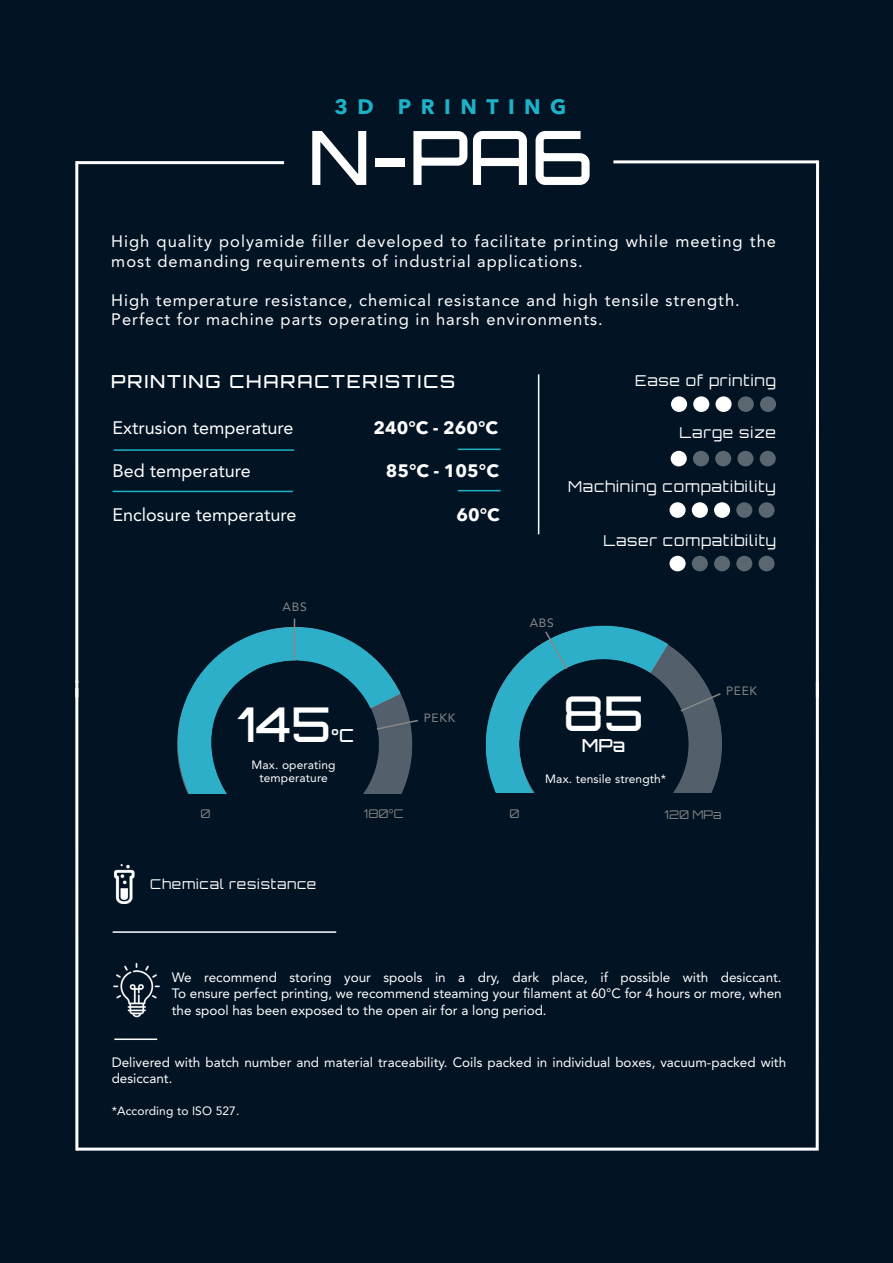
<style>
.page{position:relative;width:893px;height:1263px;background:#fff}
.page>*{position:absolute;margin:0;border:0;box-sizing:border-box;transform-origin:0 0}
.t1{font:500 75px "Orbitron";color:#fff}
.t2{font:500 48px "Orbitron";color:#fff}
.t3{font:700 21px "Avenir Next LT Pro";letter-spacing:.45em;color:#1eb2c8}
.t4{font:18px "Avenir LT Std";color:#fff}
.t5{font:500 18px "Orbitron";letter-spacing:.1em;color:#fff}
.t6{font:700 18px "Avenir Next LT Pro";color:#fff}
.t7{font:16.5px/19.5px "Avenir LT Std";letter-spacing:.06em;color:#fff}
.t8{font:300 15px "Orbitron";letter-spacing:.06em;color:#fff}
.t9{font:13.5px/16.5px "Avenir LT Std";color:#fff;text-align:justify}
.t10{font:300 13.5px "Orbitron";letter-spacing:.06em;color:#fff}
.t11{font:12px "Avenir LT Std";letter-spacing:.01em;color:#fff}
.t12{font:12px "Avenir LT Std";letter-spacing:.06em;color:#878787}
.t13{font:300 12px "Orbitron";color:#808080}
</style>
<div class="page">
<div style="left:0;top:0;width:893px;height:1242px;background:#021424"></div>
<div style="left:0;top:39px;width:893px;height:1224px;background:#021424"></div>
<img style="left:177px;top:623px;width:236px;height:171px">
<hr style="left:75px;top:161px;width:3px;height:989px;background:#fff">
<hr style="left:816px;top:160px;width:3px;height:990px;background:#fff">
<hr style="left:613px;top:160px;width:204px;height:3px;background:#fff">
<hr style="left:77px;top:1147px;width:739px;height:3px;background:#fff">
<hr style="left:77px;top:161px;width:207px;height:3px;background:#fff">
<hr style="left:114px;top:449px;width:180px;height:2px;background:#1eb2c8">
<hr style="left:113px;top:491px;width:180px;height:1px;background:#1eb2c8">
<hr style="left:458px;top:449px;width:43px;height:1px;background:#1eb2c8">
<hr style="left:458px;top:490px;width:43px;height:1px;background:#1eb2c8">
<hr style="left:538px;top:374px;width:1px;height:160px;background:#fff">
<hr style="left:113px;top:931px;width:223px;height:2px;background:#fff">
<svg style="left:738px;top:396px;width:16px;height:16px"></svg>
<div style="left:737px;top:451px;width:16px;height:15px;background:#5a6670;border-radius:50%"></div>
<svg style="left:736px;top:502px;width:16px;height:16px"></svg>
<div style="left:736px;top:556px;width:16px;height:15px;background:#5a6670;border-radius:50%"></div>
<div style="left:693px;top:396px;width:16px;height:16px;background:#fff;border-radius:50%"></div>
<div style="left:693px;top:451px;width:16px;height:15px;background:#5a6670;border-radius:50%"></div>
<div style="left:692px;top:502px;width:16px;height:16px;background:#fff;border-radius:50%"></div>
<div style="left:692px;top:556px;width:16px;height:15px;background:#5a6670;border-radius:50%"></div>
<div style="left:671px;top:396px;width:16px;height:16px;background:#fff;border-radius:50%"></div>
<div style="left:671px;top:451px;width:16px;height:15px;background:#fff;border-radius:50%"></div>
<div style="left:669px;top:502px;width:17px;height:16px;background:#fff;border-radius:50%"></div>
<div style="left:669px;top:556px;width:17px;height:15px;background:#fff;border-radius:50%"></div>
<svg style="left:760px;top:396px;width:16px;height:16px"></svg>
<div style="left:760px;top:451px;width:16px;height:15px;background:#5a6670;border-radius:50%"></div>
<svg style="left:758px;top:502px;width:17px;height:16px"></svg>
<svg style="left:758px;top:556px;width:17px;height:15px"></svg>
<div style="left:715px;top:396px;width:17px;height:16px;background:#fff;border-radius:50%"></div>
<div style="left:715px;top:451px;width:16px;height:15px;background:#5a6670;border-radius:50%"></div>
<div style="left:714px;top:502px;width:16px;height:16px;background:#fff;border-radius:50%"></div>
<div style="left:714px;top:556px;width:16px;height:15px;background:#5a6670;border-radius:50%"></div>
<hr style="left:294px;top:619px;width:1px;height:42px;background:#878787">
<svg style="left:375px;top:719px;width:43px;height:12px"></svg>
<img style="left:114px;top:864px;width:21px;height:40px">
<img style="left:485px;top:625px;width:237px;height:168px">
<svg style="left:544px;top:630px;width:25px;height:41px"></svg>
<svg style="left:679px;top:692px;width:43px;height:21px"></svg>
<img style="left:113px;top:963px;width:47px;height:54px">
<hr style="left:114px;top:1038px;width:43px;height:2px;background:#fff">
<p class="t3" style="left:334px;top:94px;width:233px">3D PRINTING</p>
<p class="t1" style="left:308px;top:111px;width:286px">N-PA6</p>
<p class="t7" style="left:111px;top:232px;width:666px">High quality polyamide filler developed to facilitate printing while meeting the most demanding requirements of industrial applications.</p>
<p class="t7" style="left:111px;top:290px;width:630px">High temperature resistance, chemical resistance and high tensile strength.</p>
<p class="t7" style="left:111px;top:310px;width:493px">Perfect for machine parts operating in harsh environments.</p>
<p class="t5" style="left:111px;top:370px;width:345px">PRINTING CHARACTERISTICS</p>
<p class="t4" style="left:113px;top:417px;width:182px">Extrusion temperature</p>
<p class="t6" style="left:373px;top:416px;width:126px">240°C - 260°C</p>
<p class="t4" style="left:113px;top:460px;width:140px">Bed temperature</p>
<p class="t6" style="left:386px;top:460px;width:115px">85°C - 105°C</p>
<p class="t4" style="left:113px;top:504px;width:185px">Enclosure temperature</p>
<p class="t6" style="left:457px;top:503px;width:45px">60°C</p>
<p class="t12" style="left:283px;top:600px;width:26px">ABS</p>
<p class="t8" style="left:635px;top:370px;width:142px">Ease of printing</p>
<p class="t8" style="left:680px;top:423px;width:98px">Large size</p>
<p class="t8" style="left:568px;top:477px;width:209px">Machining compatibility</p>
<p class="t8" style="left:604px;top:530px;width:174px">Laser compatibility</p>
<p class="t12" style="left:530px;top:616px;width:26px">ABS</p>
<p class="t2" style="left:237px;top:694px;width:95px">145</p>
<p class="t5" style="left:331px;top:724px;width:24px">°C</p>
<p class="t11" style="left:252px;top:758px;width:86px">Max. operating</p>
<p class="t11" style="left:259px;top:771px;width:70px">temperature</p>
<p class="t13" style="left:200px;top:806px;width:12px">0</p>
<p class="t13" style="left:364px;top:806px;width:41px">180°C</p>
<p class="t12" style="left:424px;top:710px;width:33px">PEKK</p>
<p class="t2" style="left:564px;top:683px;width:81px">85</p>
<p class="t5" style="left:582px;top:735px;width:45px">MPa</p>
<p class="t11" style="left:545px;top:772px;width:122px">Max. tensile strength*</p>
<p class="t12" style="left:726px;top:684px;width:33px">PEEK</p>
<p class="t13" style="left:509px;top:806px;width:12px">0</p>
<p class="t13" style="left:664px;top:807px;width:58px">120 MPa</p>
<p class="t10" style="left:150px;top:876px;width:168px">Chemical resistance</p>
<p class="t9" style="left:172px;top:969px;width:611px">We recommend storing your spools in a dry, dark place, if possible with desiccant.<br>To ensure perfect printing, we recommend steaming your filament at 60°C for 4 hours or more, when the spool has been exposed to the open air for a long period.</p>
<p class="t9" style="left:112px;top:1054px;width:676px">Delivered with batch number and material traceability. Coils packed in individual boxes, vacuum-packed with desiccant.</p>
<p class="t11" style="left:112px;top:1103px;width:129px">*According to ISO 527.</p>
</div>
